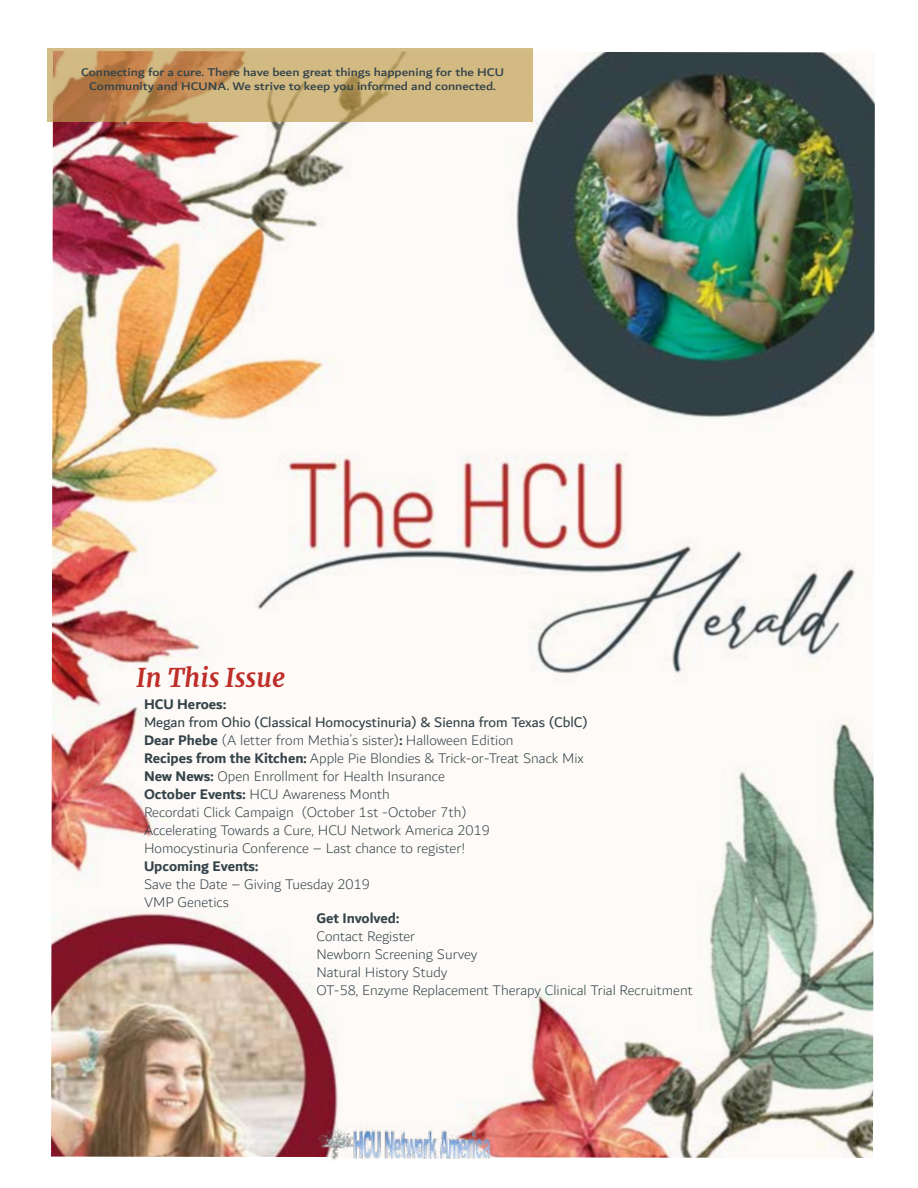
<style>
.page{position:relative;width:918px;height:1188px;background:#fff}
.page>*{position:absolute;margin:0;border:0;box-sizing:border-box;transform-origin:0 0}
.t1{font:italic 700 25.5px "Merriweather";letter-spacing:-.005em;color:#be2d28}
.t2{font:300 15px/18px "Dubai";color:#344349}
.t3{font:300 15px/18px "Dubai";color:#34444a}
.t4{font:700 15px "Dubai";color:#344349}
.t5{font:700 15px "Dubai";color:#34444a}
.t6{font:500 12px/14.4px "Dubai";color:#34444a;text-align:center;scale:1.13 1}
.s1{font-weight:400}
.s2{font-weight:700}
</style>
<div class="page">
<img style="left:51px;top:52px;width:824px;height:1106px">
<img style="left:315px;top:1123px;width:177px;height:37px">
<svg style="left:47px;top:49px;width:486px;height:73px;background:#caa872"></svg>
<p class="t6" style="left:81px;top:64px;width:376px">Connecting for a cure. There have been great things happening for the HCU<br>Community and HCUNA. We strive to keep you informed and connected.</p>
<h1 class="t1" style="left:137px;top:662px;width:150px">In This Issue</h1>
<p class="t4" style="left:144px;top:695px;width:84px">HCU Heroes:</p>
<p class="t2" style="left:144px;top:713px;width:445px"><span class="s1">Megan from Ohio (Classical Homocystinuria) &amp; Sienna from Texas (CblC)<br></span><span class="s2">Dear Phebe</span> (A letter from Methia’s sister)<span class="s2">:</span> Halloween Edition<br><span class="s2">Recipes from the Kitchen:</span> Apple Pie Blondies &amp; Trick-or-Treat Snack Mix <span class="s2">New News:</span> Open Enrollment for Health Insurance<br><span class="s2">October Events:</span> HCU Awareness Month<br>Recordati Click Campaign (October 1st -October 7th)<br>Accelerating Towards a Cure, HCU Network America 2019<br>Homocystinuria Conference – Last chance to register!</p>
<p class="t4" style="left:144px;top:857px;width:116px">Upcoming Events:</p>
<p class="t2" style="left:144px;top:875px;width:227px">Save the Date – Giving Tuesday 2019<br>VMP Genetics</p>
<p class="t5" style="left:316px;top:909px;width:84px">Get Involved:</p>
<p class="t3" style="left:316px;top:928px;width:378px">Contact Register<br>Newborn Screening Survey<br>Natural History Study<br>OT-58, Enzyme Replacement Therapy Clinical Trial Recruitment</p>
</div>
